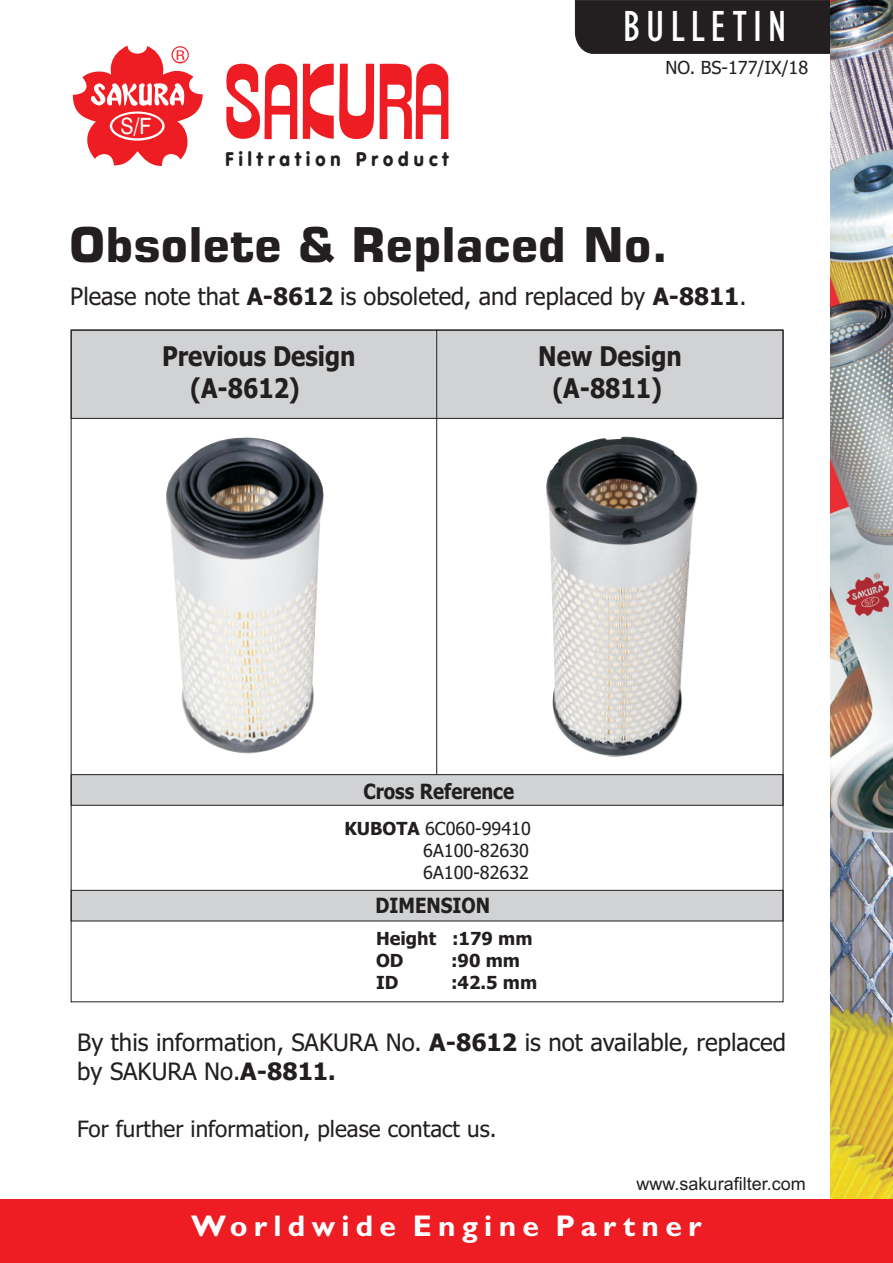
<style>
.page{position:relative;width:893px;height:1263px;background:#fff}
.page>*{position:absolute;margin:0;border:0;box-sizing:border-box;transform-origin:0 0}
.t1{font:700 48px "Square 721 BT";color:#231f20}
.t2{font:condensed 45px "Gill Sans";letter-spacing:.135em;color:#fff}
.t3{font:700 30px "Gill Sans";letter-spacing:.21em;color:#fff}
.t4{font:700 27.15px/32.8px "Tahoma";color:#231f20;scale:.88 1}
.t5{font:24px/29px "Tahoma";color:#231f20}
.t6{font:22.5px "Tahoma";color:#231f20}
.t7{font:22.5px "Swiss 721 BT";color:#fff;scale:.9 1}
.t8{font:700 21px "Tahoma";color:#231f20;scale:.88 1}
.t9{font:900 19.5px "VAG Rounded";letter-spacing:.28em;color:#231f20;scale:.94 1}
.t10{font:18px/21.8px "Tahoma";color:#231f20;text-align:justify}
.t11{font:700 18px/21.8px "Tahoma";color:#231f20}
.t12{font:18px "Arial";color:#231f20}
.t13{font:condensed 12.75px "Swiss 721 BT";color:#ee1d23;scale:1.28 1}
.s1{font-weight:700}
</style>
<div class="page">
<div style="left:575px;top:0;width:256px;height:54px;background:#231f20"></div>
<img style="left:831px;top:0;width:62px;height:1199px">
<svg style="left:73px;top:46px;width:130px;height:120px"></svg>
<svg style="left:226px;top:63px;width:71px;height:76px"></svg>
<svg style="left:303px;top:64px;width:145px;height:75px"></svg>
<div style="left:0;top:1199px;width:893px;height:64px;background:#ee1d23"></div>
<div style="left:73px;top:332px;width:708px;height:87px;background:#d1d2d4"></div>
<svg style="left:73px;top:774px;width:708px;height:32px;background:#c6c7c8"></svg>
<div style="left:73px;top:890px;width:708px;height:31px;background:#d1d2d4"></div>
<img style="left:546px;top:437px;width:151px;height:320px">
<img style="left:166px;top:437px;width:158px;height:317px">
<hr style="left:436px;top:330px;width:1px;height:445px;background:#231f20">
<p class="t7" style="left:120px;top:117px;width:36px">S/F</p>
<p class="t13" style="left:176px;top:50px;width:9px">R</p>
<p class="t9" style="left:226px;top:151px;width:239px">Filtration Product</p>
<h2 class="t2" style="left:623px;top:10px;width:165px">BULLETIN</h2>
<p class="t10" style="left:665px;top:58px;width:144px">NO. BS-177/IX/18</p>
<h1 class="t1" style="left:69px;top:226px;width:601px">Obsolete &amp; Replaced No.</h1>
<p class="t5" style="left:70px;top:284px;width:678px">Please note that <span class="s1">A-8612</span> is obsoleted, and replaced by <span class="s1">A-8811</span>.</p>
<p class="t4" style="left:190px;top:341px;width:190px;text-indent:-28px">Previous Design (A-8612)</p>
<p class="t4" style="left:538px;top:341px;width:165px;text-align:center">New Design (A-8811)</p>
<p class="t8" style="left:363px;top:782px;width:173px">Cross Reference</p>
<p class="t10" style="left:423px;top:819px;width:109px;text-indent:-79px"><span class="s1">KUBOTA</span> 6C060-99410<br>6A100-82630<br>6A100-82632</p>
<p class="t8" style="left:375px;top:897px;width:132px">DIMENSION</p>
<p class="t11" style="left:376px;top:929px;width:158px">Height :179 mm<br>OD</p>
<p class="t11" style="left:451px;top:951px;width:71px">:90 mm</p>
<p class="t11" style="left:376px;top:973px;width:24px">ID</p>
<p class="t11" style="left:451px;top:973px;width:88px">:42.5 mm</p>
<p class="t5" style="left:77px;top:1030px;width:710px">By this information, SAKURA No. <span class="s1">A-8612</span> is not available, replaced by SAKURA No.<span class="s1">A-8811.</span></p>
<p class="t6" style="left:77px;top:1119px;width:421px">For further information, please contact us.</p>
<p class="t12" style="left:637px;top:1176px;width:171px">www.sakurafilter.com</p>
<p class="t3" style="left:191px;top:1215px;width:512px">Worldwide Engine Partner</p>
</div>
